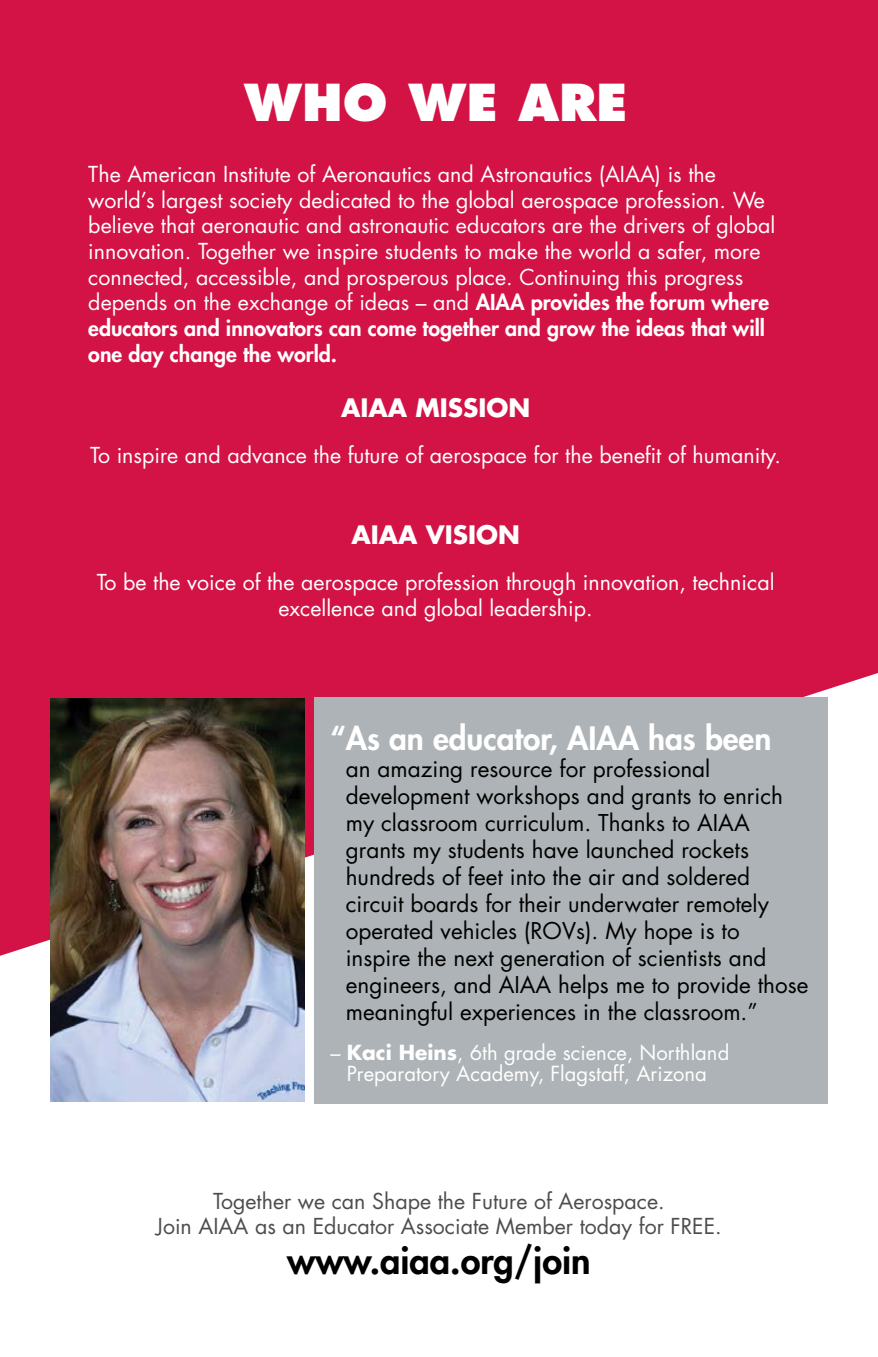
<style>
.page{position:relative;width:878px;height:1357px;background:#fff}
.page>*{position:absolute;margin:0;border:0;box-sizing:border-box;transform-origin:0 0}
.t1{font:800 49.5px "Futura Std";color:#fff}
.t2{font:800 36px "Futura Std";color:#000}
.t3{font:800 31.5px "Futura Std";color:#fff}
.t4{font:700 24.75px "Futura Std";color:#fff}
.t5{font:22.5px/27px "Futura Std";color:#000}
.t6{font:21.38px/25.7px "Futura Std";color:#fff}
.t7{font:21.38px/25.7px "Futura Std";color:#4d4d4f;text-align:center}
.t8{font:20.25px/20.2px "Futura Std";color:#fff;text-align:center}
.s1{font-weight:800}
.s2{font-weight:700}
</style>
<div class="page">
<div style="left:0;top:0;width:878px;height:956px;background:#d31245"></div>
<div style="left:314px;top:697px;width:514px;height:407px;background:#adb3b6"></div>
<img style="left:50px;top:698px;width:254px;height:404px">
<h1 class="t1" style="left:244px;top:71px;width:385px">WHO WE ARE</h1>
<p class="t6" style="left:88px;top:162px;width:688px">The American Institute of Aeronautics and Astronautics (AIAA) is the world’s largest society dedicated to the global aerospace profession. We believe that aeronautic and astronautic educators are the drivers of global innovation. Together we inspire students to make the world a safer, more connected, accessible, and prosperous place. Continuing this progress depends on the exchange of ideas – and <span class="s1">AIAA provides the forum where educators and innovators can come together and grow the ideas that will one day change the world.</span></p>
<p class="t4" style="left:341px;top:391px;width:191px">AIAA MISSION</p>
<p class="t6" style="left:90px;top:442px;width:692px">To inspire and advance the future of aerospace for the benefit of humanity.</p>
<p class="t4" style="left:351px;top:518px;width:170px">AIAA VISION</p>
<p class="t6" style="left:97px;top:569px;width:679px;text-align:center">To be the voice of the aerospace profession through innovation, technical excellence and global leadership.</p>
<h3 class="t3" style="left:330px;top:718px;width:442px">“As an educator, AIAA has been</h3>
<p class="t5" style="left:346px;top:755px;width:464px">an amazing resource for professional development workshops and grants to enrich my classroom curriculum. Thanks to AIAA grants my students have launched rockets hundreds of feet into the air and soldered circuit boards for their underwater remotely operated vehicles (ROVs). My hope is to inspire the next generation of scientists and engineers, and AIAA helps me to provide those meaningful experiences in the classroom.”</p>
<p class="t8" style="left:330px;top:1043px;width:400px">– <span class="s2">Kaci Heins</span>, 6th grade science, Northland<br>Preparatory Academy, Flagstaff, Arizona</p>
<p class="t7" style="left:156px;top:1188px;width:567px">Together we can Shape the Future of Aerospace.<br>Join AIAA as an Educator Associate Member today for FREE.</p>
<h2 class="t2" style="left:287px;top:1237px;width:305px">www.aiaa.org/join</h2>
</div>
